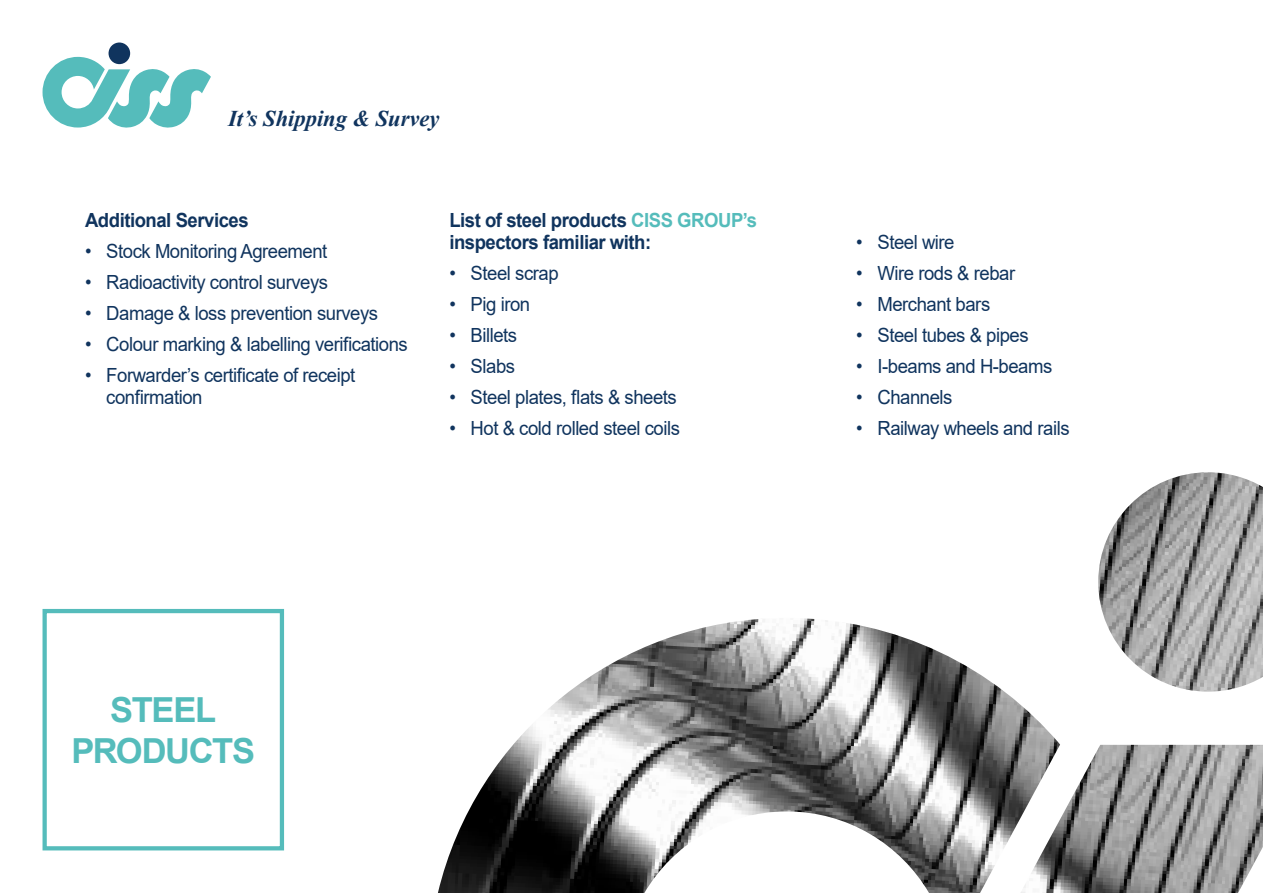
<style>
.page{position:relative;width:1263px;height:893px;background:#fff}
.page>*{position:absolute;margin:0;border:0;box-sizing:border-box;transform-origin:0 0}
.t1{font:700 34.5px/41.4px "Arial";letter-spacing:-.04em;color:#55bcbb;text-align:center}
.t2{font:italic 700 22.5px "Times New Roman";color:#10345e}
.t3{font:19.5px/22.5px "Arial";letter-spacing:-.025em;color:#10345e;scale:.95 1}
.t4{font:700 19.5px/22.5px "Arial";letter-spacing:-.025em;color:#10345e;scale:.95 1}
.s1{color:#55bcbb}
</style>
<div class="page">
<img style="left:438px;top:472px;width:825px;height:421px">
<svg style="left:43px;top:57px;width:168px;height:71px"></svg>
<div style="left:109px;top:43px;width:21px;height:21px;background:#10345e;border-radius:50%"></div>
<div style="left:43px;top:609px;width:241px;height:241px;border:4px solid #55bcbb"></div>
<p class="t2" style="left:228px;top:102px;width:213px">It’s Shipping &amp; Survey</p>
<p class="t4" style="left:85px;top:209px;width:174px">Additional Services</p>
<p class="t3" style="left:85px;top:240px;width:257px">• Stock Monitoring Agreement</p>
<p class="t3" style="left:85px;top:271px;width:257px">• Radioactivity control surveys</p>
<p class="t3" style="left:85px;top:302px;width:310px">• Damage &amp; loss prevention surveys</p>
<p class="t3" style="left:85px;top:333px;width:341px">• Colour marking &amp; labelling verifications</p>
<p class="t3" style="left:106px;top:364px;width:264px;text-indent:-21px">• Forwarder’s certificate of receipt confirmation</p>
<p class="t4" style="left:449px;top:209px;width:326px">List of steel products <span class="s1">CISS GROUP’s </span>inspectors familiar with:</p>
<p class="t3" style="left:449px;top:262px;width:117px">• Steel scrap</p>
<p class="t3" style="left:449px;top:293px;width:87px">• Pig iron</p>
<p class="t3" style="left:449px;top:324px;width:73px">• Billets</p>
<p class="t3" style="left:449px;top:355px;width:71px">• Slabs</p>
<p class="t3" style="left:449px;top:386px;width:241px">• Steel plates, flats &amp; sheets</p>
<p class="t3" style="left:449px;top:417px;width:244px">• Hot &amp; cold rolled steel coils</p>
<p class="t3" style="left:856px;top:231px;width:105px">• Steel wire</p>
<p class="t3" style="left:856px;top:262px;width:169px">• Wire rods &amp; rebar</p>
<p class="t3" style="left:856px;top:293px;width:143px">• Merchant bars</p>
<p class="t3" style="left:856px;top:324px;width:183px">• Steel tubes &amp; pipes</p>
<p class="t3" style="left:856px;top:355px;width:208px">• I-beams and H-beams</p>
<p class="t3" style="left:856px;top:386px;width:103px">• Channels</p>
<p class="t3" style="left:856px;top:417px;width:226px">• Railway wheels and rails</p>
<h1 class="t1" style="left:71px;top:689px;width:185px">STEEL<br>PRODUCTS</h1>
</div>
